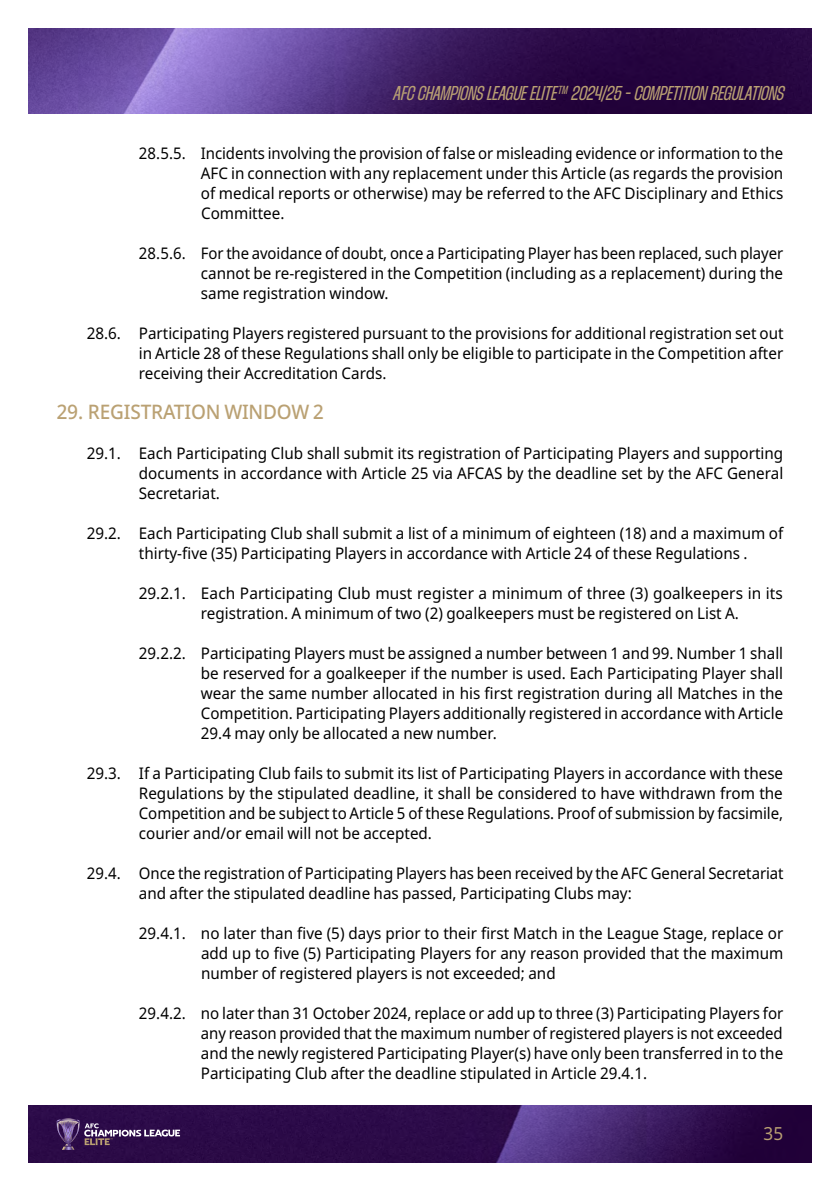
<style>
.page{position:relative;width:840px;height:1191px;background:#fff}
.page>*{position:absolute;margin:0;border:0;box-sizing:border-box;transform-origin:0 0}
.t1{font:20px "AFCCLUBS LC Italic";color:#baa173;scale:.95 1}
.t2{font:500 20px "Noto Sans";letter-spacing:-.01em;color:#baa173;scale:.95 1}
.t3{font:18px "Noto Sans";color:#baa173;scale:.95 1}
.t4{font:16px/20px "Noto Sans";color:#000;text-align:justify;scale:.95 1}
.t5{font:16px/20px "Noto Sans";color:#000;scale:.94 1}
.t6{font:16px/20px "Noto Sans";color:#000;text-align:justify;scale:.93 1}
.t7{font:16px/20px "Noto Sans";color:#000;scale:.96 1}
</style>
<div class="page">
<img style="left:28px;top:28px;width:783px;height:85px">
<img style="left:28px;top:1106px;width:783px;height:56px">
<svg style="left:57px;top:1118px;width:123px;height:32px"></svg>
<p class="t1" style="left:392px;top:82px;width:412px">AFC CHAMPIONS LEAGUE ELITE<sup>TM</sup> 2024/25 - COMPETITION REGULATIONS</p>
<p class="t6" style="left:201px;top:143px;width:627px;text-indent:-62px">28.5.5. Incidents involving the provision of false or misleading evidence or information to the AFC in connection with any replacement under this Article (as regards the provision of medical reports or otherwise) may be referred to the AFC Disciplinary and Ethics Committee.</p>
<p class="t6" style="left:201px;top:243px;width:627px;text-indent:-62px">28.5.6. For the avoidance of doubt, once a Participating Player has been replaced, such player cannot be re-registered in the Competition (including as a replacement) during the same registration window.</p>
<p class="t4" style="left:139px;top:323px;width:679px;text-indent:-52px">28.6. Participating Players registered pursuant to the provisions for additional registration set out in Article 28 of these Regulations shall only be eligible to participate in the Competition after receiving their Accreditation Cards.</p>
<p class="t2" style="left:57px;top:397px;width:282px">29. REGISTRATION WINDOW 2</p>
<p class="t4" style="left:139px;top:443px;width:679px;text-indent:-52px">29.1. Each Participating Club shall submit its registration of Participating Players and supporting documents in accordance with Article 25 via AFCAS by the deadline set by the AFC General Secretariat.</p>
<p class="t4" style="left:139px;top:523px;width:679px;text-indent:-52px">29.2. Each Participating Club shall submit a list of a minimum of eighteen (18) and a maximum of thirty-five (35) Participating Players in accordance with Article 24 of these Regulations .</p>
<p class="t7" style="left:201px;top:583px;width:607px;text-indent:-62px">29.2.1. Each Participating Club must register a minimum of three (3) goalkeepers in its registration. A minimum of two (2) goalkeepers must be registered on List A.</p>
<p class="t4" style="left:201px;top:643px;width:614px;text-indent:-62px">29.2.2. Participating Players must be assigned a number between 1 and 99. Number 1 shall be reserved for a goalkeeper if the number is used. Each Participating Player shall wear the same number allocated in his first registration during all Matches in the Competition. Participating Players additionally registered in accordance with Article 29.4 may only be allocated a new number.</p>
<p class="t4" style="left:139px;top:763px;width:679px;text-indent:-52px">29.3. If a Participating Club fails to submit its list of Participating Players in accordance with these Regulations by the stipulated deadline, it shall be considered to have withdrawn from the Competition and be subject to Article 5 of these Regulations. Proof of submission by facsimile, courier and/or email will not be accepted.</p>
<p class="t5" style="left:139px;top:863px;width:687px;text-indent:-52px">29.4. Once the registration of Participating Players has been received by the AFC General Secretariat and after the stipulated deadline has passed, Participating Clubs may:</p>
<p class="t4" style="left:201px;top:923px;width:614px;text-indent:-62px">29.4.1. no later than five (5) days prior to their first Match in the League Stage, replace or add up to five (5) Participating Players for any reason provided that the maximum number of registered players is not exceeded; and</p>
<p class="t5" style="left:201px;top:1003px;width:621px;text-align:justify;text-indent:-62px">29.4.2. no later than 31 October 2024, replace or add up to three (3) Participating Players for any reason provided that the maximum number of registered players is not exceeded and the newly registered Participating Player(s) have only been transferred in to the Participating Club after the deadline stipulated in Article 29.4.1.</p>
<p class="t3" style="left:763px;top:1121px;width:22px">35</p>
</div>
